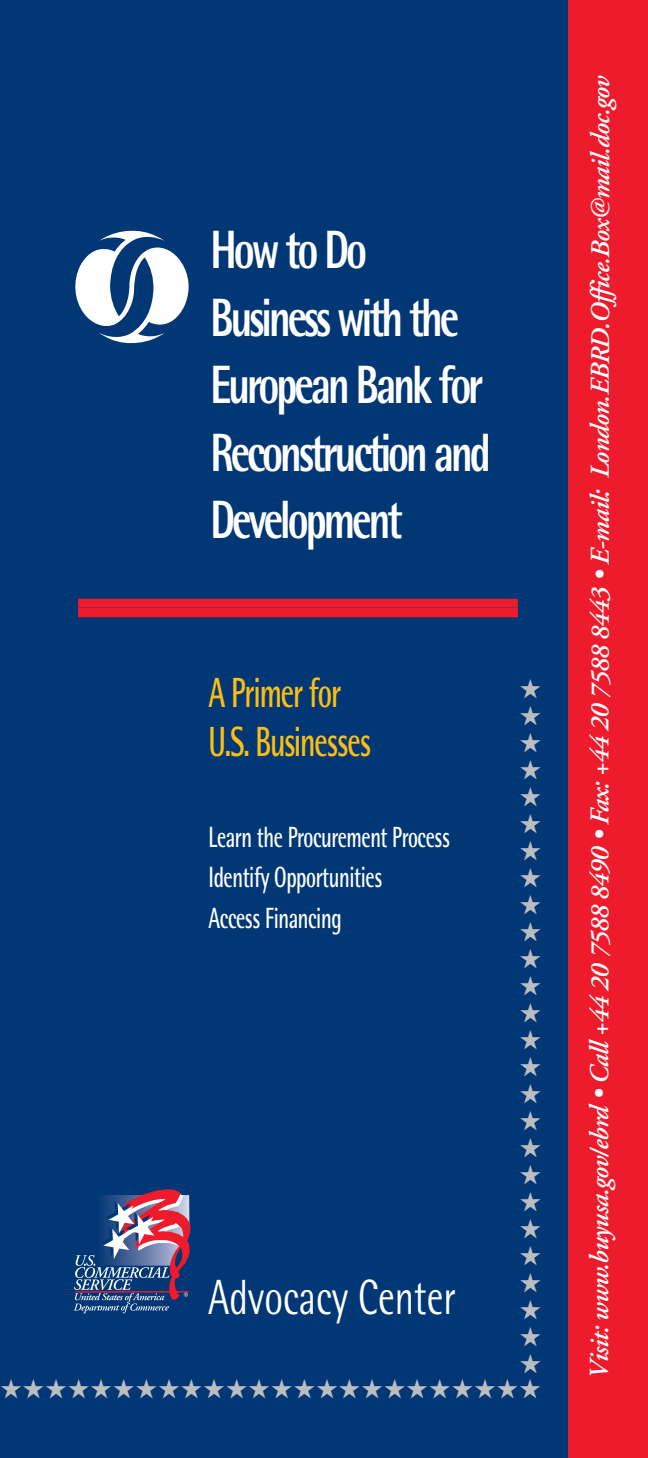
<style>
.page{position:relative;width:648px;height:1458px;background:#fff}
.page>*{position:absolute;margin:0;border:0;box-sizing:border-box;transform-origin:0 0}
.t1{font:800 54px/67.5px "Rotis Semi Sans";color:#fff;scale:.75 1}
.t2{font:49.5px "Rotis Semi Sans";color:#fff;scale:.75 1}
.t3{font:700 42.3px/49.7px "Rotis Semi Sans";letter-spacing:-.04em;color:#fdbe12;scale:.68 1}
.t4{font:700 29.25px/40.5px "Rotis Semi Sans";letter-spacing:-.02em;color:#fff;scale:.68 1}
.t5{font:italic 600 27px "Adobe Garamond";letter-spacing:-.025em;color:#fff}
.t6{font:27px/27px "Zapf Dingbats";color:#bcbdc0;text-align:justify}
</style>
<div class="page">
<div style="left:0;top:0;width:600px;height:1458px;background:#013775"></div>
<div style="left:78px;top:609px;width:440px;height:7px;background:#ee1b2c"></div>
<div style="left:78px;top:600px;width:440px;height:6px;background:#ee1b2c"></div>
<div style="left:568px;top:0;width:80px;height:1458px;background:#ee1b2c"></div>
<svg style="left:74px;top:1189px;width:116px;height:124px"></svg>
<svg style="left:75px;top:230px;width:114px;height:114px"></svg>
<h1 class="t1" style="left:211px;top:222px;width:375px">How to Do<br>Business with the<br>European Bank for<br>Reconstruction and<br>Development</h1>
<h3 class="t3" style="left:209px;top:672px;width:241px">A Primer for<br>U.S Businesses</h3>
<p class="t4" style="left:209px;top:819px;width:357px">Learn the Procurement Process dentify Opportunities<br>Acce Financing</p>
<h2 class="t2" style="left:208px;top:1279px;width:332px">Advocacy Center</h2>
<p class="t6" style="left:519px;top:675px;width:24px">★ ★ ★ ★ ★ ★ ★ ★ ★ ★ ★ ★ ★ ★ ★ ★ ★ ★ ★ ★ ★ ★ ★ ★ ★ ★</p>
<p class="t6" style="left:0;top:1375px;width:543px">★★★★★★★★★★★★★★★★★★★★★★★★</p>
<p class="t5" style="left:589px;top:1379px;width:1305px;rotate:-90deg">Visit: www buyusa gov/ebrd • Cal +4 20 758 8490 • Fax: +4 20 758 84 3 • E mail: London EBRD Of ice Box@mail doc gov</p>
</div>
